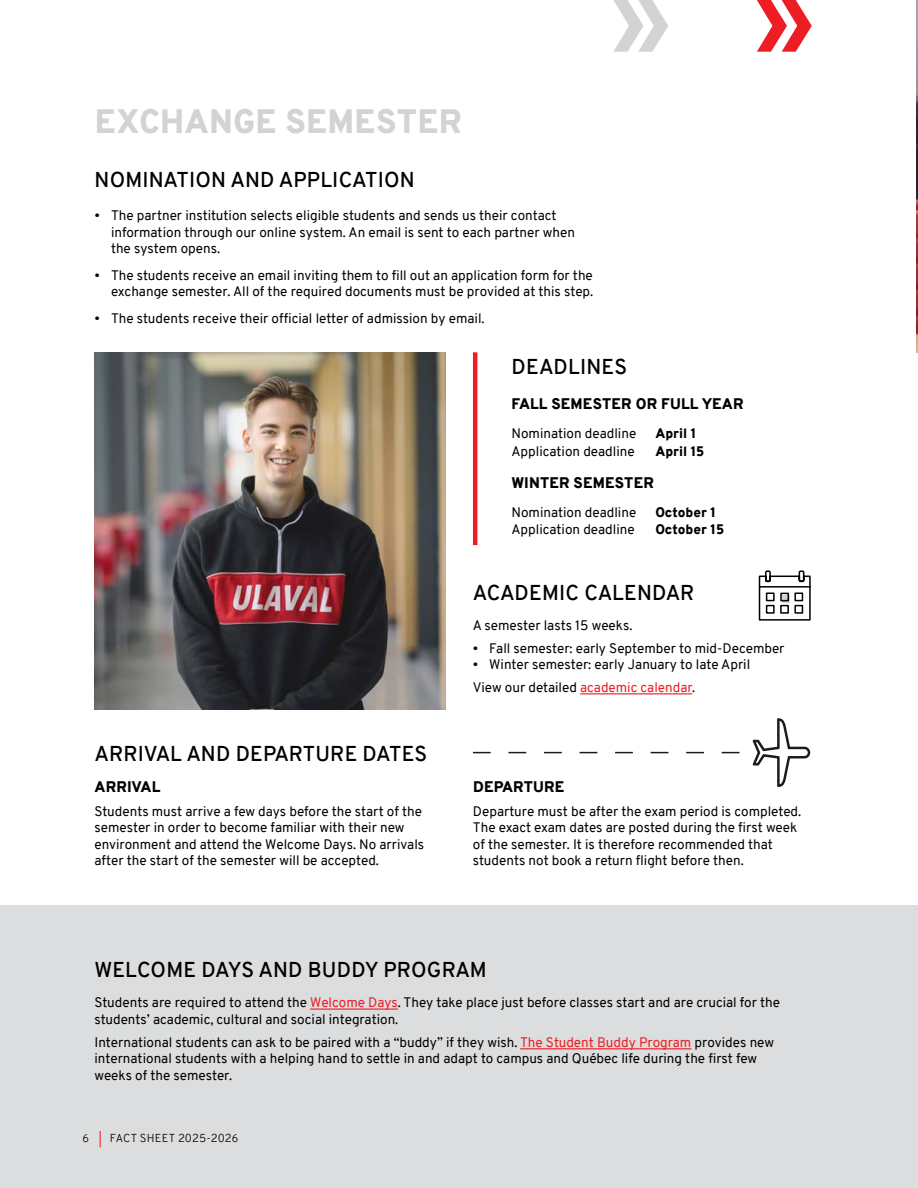
<style>
.page{position:relative;width:918px;height:1188px;background:#fff}
.page>*{position:absolute;margin:0;border:0;box-sizing:border-box;transform-origin:0 0}
.t1{font:900 33px "Overpass";letter-spacing:.01em;color:#d1d3d4}
.t2{font:600 21px "Overpass";letter-spacing:.01em;color:#000}
.t3{font:900 15px "Overpass";letter-spacing:.01em;color:#000}
.t4{font:13.5px/16.5px "Overpass";color:#000}
.t5{font:900 13.5px "Overpass";color:#000}
.t6{font:300 11.25px "Overpass";letter-spacing:.01em;color:#000}
.s1{color:#ed1d24}
.s2{font-weight:400;color:#ed1d24}
</style>
<div class="page">
<div style="left:0;top:906px;width:918px;height:282px;background:#dcddde"></div>
<svg style="left:757px;top:0;width:55px;height:52px"></svg>
<svg style="left:613px;top:0;width:55px;height:52px"></svg>
<hr style="left:310px;top:1009px;width:88px;height:1px;background:#ed1d24">
<hr style="left:520px;top:1048px;width:171px;height:1px;background:#ed1d24">
<hr style="left:473px;top:352px;width:4px;height:193px;background:#ed1d24">
<hr style="left:580px;top:693px;width:112px;height:1px;background:#ed1d24">
<svg style="left:758px;top:570px;width:53px;height:51px"></svg>
<svg style="left:752px;top:718px;width:59px;height:69px"></svg>
<svg style="left:473px;top:752px;width:267px;height:1px"></svg>
<img style="left:917px;top:0;width:1px;height:352px">
<img style="left:94px;top:352px;width:352px;height:358px">
<h1 class="t1" style="left:95px;top:98px;width:369px">EXCHANGE SEMESTER</h1>
<h2 class="t2" style="left:95px;top:165px;width:322px">NOMINATION AND APPLICATION</h2>
<p class="t4" style="left:111px;top:207px;width:465px;text-indent:-16px">• The partner institution selects eligible students and sends us their contact information through our online system. An email is sent to each partner when the system opens.</p>
<p class="t4" style="left:95px;top:267px;width:500px;text-align:right">• The students receive an email inviting them to fill out an application form for the exchange semester. All of the required documents must be provided at this step.</p>
<p class="t4" style="left:95px;top:310px;width:392px">• The students receive their official letter of admission by email.</p>
<h2 class="t2" style="left:512px;top:352px;width:117px">DEADLINES</h2>
<p class="t3" style="left:512px;top:393px;width:233px">FALL SEMESTER OR FULL YEAR</p>
<p class="t4" style="left:511px;top:425px;width:126px">Nomination deadline</p>
<p class="t5" style="left:655px;top:424px;width:42px">April 1</p>
<p class="t4" style="left:511px;top:443px;width:125px">Application deadline</p>
<p class="t5" style="left:655px;top:442px;width:50px">April 15</p>
<p class="t3" style="left:512px;top:472px;width:144px">WINTER SEMESTER</p>
<p class="t4" style="left:511px;top:505px;width:126px">Nomination deadline</p>
<p class="t5" style="left:655px;top:503px;width:62px">October 1</p>
<p class="t4" style="left:511px;top:521px;width:125px">Application deadline</p>
<p class="t5" style="left:655px;top:519px;width:70px">October 15</p>
<h2 class="t2" style="left:95px;top:738px;width:334px">ARRIVAL AND DEPARTURE DATES</h2>
<p class="t3" style="left:95px;top:776px;width:67px">ARRIVAL</p>
<p class="t4" style="left:94px;top:803px;width:331px">Students must arrive a few days before the start of the semester in order to become familiar with their new environment and attend the Welcome Days. No arrivals after the start of the semester will be accepted.</p>
<h2 class="t2" style="left:473px;top:578px;width:223px">ACADEMIC CALENDAR</h2>
<p class="t4" style="left:473px;top:617px;width:161px">A semester lasts 15 weeks.</p>
<p class="t4" style="left:473px;top:640px;width:313px">• Fall semester: early September to mid-December</p>
<p class="t4" style="left:473px;top:653px;width:279px;line-height:23px">• Winter semester: early January to late April<br>View our detailed <span class="s1">academic calendar</span>.</p>
<p class="t3" style="left:473px;top:776px;width:93px">DEPARTURE</p>
<p class="t4" style="left:473px;top:803px;width:330px">Departure must be after the exam period is completed.<br>The exact exam dates are posted during the first week of the semester. It is therefore recommended that students not book a return flight before then.</p>
<h2 class="t2" style="left:95px;top:955px;width:394px">WELCOME DAYS AND BUDDY PROGRAM</h2>
<p class="t4" style="left:94px;top:994px;width:687px">Students are required to attend the <span class="s1">Welcome Days</span>. They take place just before classes start and are crucial for the students’ academic, cultural and social integration.</p>
<p class="t4" style="left:94px;top:1034px;width:681px">International students can ask to be paired with a “buddy” if they wish. <span class="s1">The Student Buddy Program</span> provides new international students with a helping hand to settle in and adapt to campus and Québec life during the first few weeks of the semester.</p>
<p class="t6" style="left:82px;top:1130px;width:157px">6 <span class="s2">|</span> FACT SHEET 2025-2026</p>
</div>
